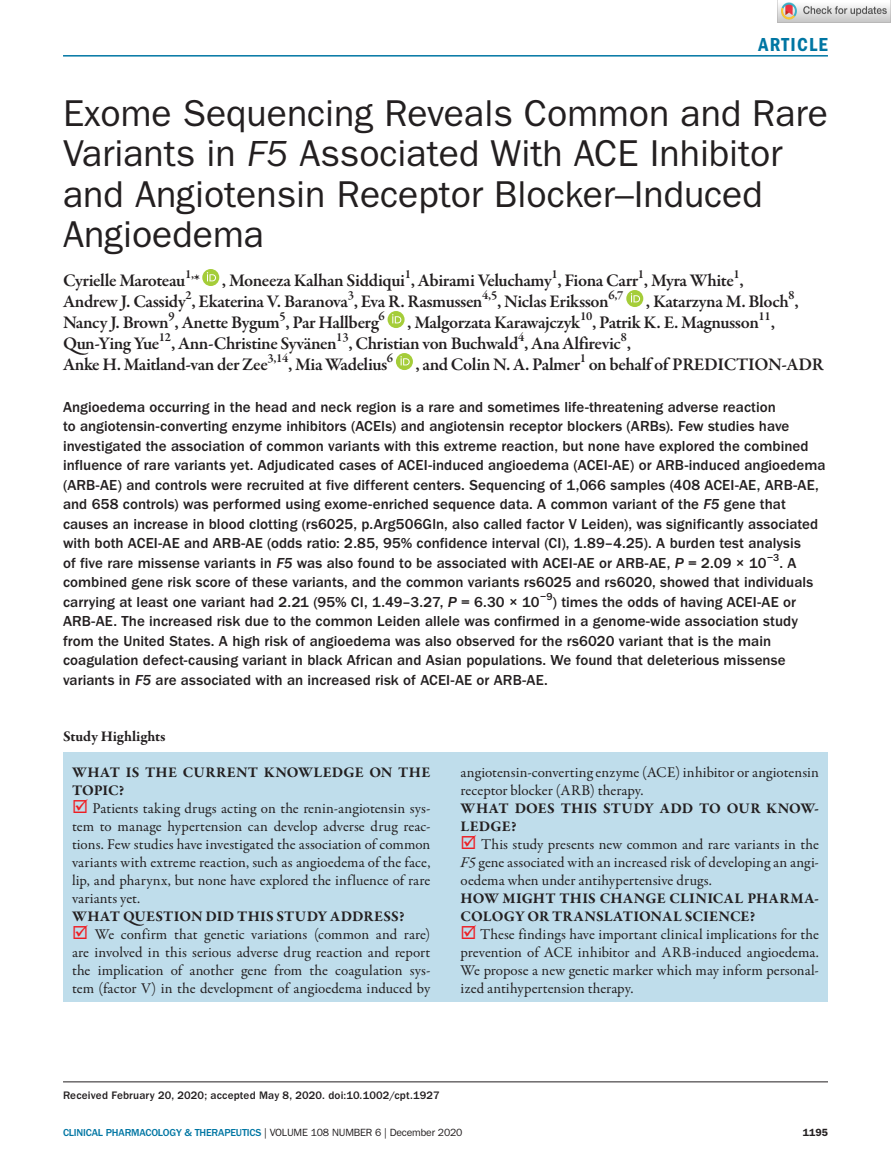
<style>
.page{position:relative;width:891px;height:1175px;background:#fff}
.page>*{position:absolute;margin:0;border:0;box-sizing:border-box;transform-origin:0 0}
.t1{font:37.5px/40.5px "ITC Franklin Gothic Std";color:#231f20}
.t2{font:19.5px "ITC Franklin Gothic Std Dm Cd";letter-spacing:.065em;color:#0076a3}
.t3{font:600 18px/21px "Garamond Premr Pro";letter-spacing:-.02em;color:#231f20}
.t4{font:500 15px/19.5px "ITC Franklin Gothic Std";letter-spacing:.005em;color:#231f20}
.t5{font:15px/18px "Garamond Premr Pro";color:#231f20;text-align:justify}
.t6{font:700 15px/18px "Garamond Premr Pro";letter-spacing:.01em;color:#231f20}
.t7{font:500 11.25px "ITC Franklin Gothic Std";letter-spacing:.015em;color:#231f20}
.t8{font:500 10.5px "ITC Franklin Gothic Std";letter-spacing:-.015em;color:#0076a3}
.t9{font:600 10.5px "ITC Franklin Gothic Std";color:#231f20}
.t10{font:500 10.5px "ITC Franklin Gothic Std";color:#231f20}
.s1{font-style:italic}
.s2{font-family:"ITC Franklin Gothic Std Med It";font-weight:400}
.s3{color:#ee1d23}
.s4{font-weight:400;color:#231f20}
</style>
<div class="page">
<hr style="left:63px;top:55px;width:765px;height:2px;background:#0076a3">
<svg style="left:202px;top:269px;width:17px;height:17px"></svg>
<svg style="left:207px;top:272px;width:9px;height:9px"></svg>
<svg style="left:626px;top:290px;width:17px;height:17px"></svg>
<svg style="left:631px;top:293px;width:9px;height:9px"></svg>
<svg style="left:388px;top:311px;width:17px;height:17px"></svg>
<svg style="left:392px;top:314px;width:9px;height:9px"></svg>
<div style="left:396px;top:353px;width:17px;height:17px;background:#a5cd39;border-radius:50%"></div>
<svg style="left:400px;top:356px;width:10px;height:9px"></svg>
<div style="left:63px;top:717px;width:765px;height:285px;background:#bfddeb"></div>
<div style="left:51px;top:708px;width:780px;height:44px;background:#fff"></div>
<hr style="left:63px;top:1081px;width:765px;height:1px;background:#231f20">
<img style="left:777px;top:0;width:114px;height:22px">
<h2 class="t2" style="left:758px;top:33px;width:71px">ARTICLE</h2>
<h1 class="t1" style="left:63px;top:93px;width:767px">Exome Sequencing Reveals Common and Rare Variants in <span class="s1">F5</span> Associated With ACE Inhibitor and Angiotensin Receptor Blocker–Induced Angioedema</h1>
<p class="t3" style="left:63px;top:270px;width:762px">Cyrielle Maroteau<sup>1,</sup>* , Moneeza Kalhan Siddiqui<sup>1</sup>, Abirami Veluchamy<sup>1</sup>, Fiona Carr<sup>1</sup>, Myra White<sup>1</sup>,<br>Andrew J. Cassidy<sup>2</sup>, Ekaterina V. Baranova<sup>3</sup>, Eva R. Rasmussen<sup>4,5</sup>, Niclas Eriksson<sup>6,7</sup> , Katarzyna M. Bloch<sup>8</sup>, Nancy J. Brown<sup>9</sup>, Anette Bygum<sup>5</sup>, Par Hallberg<sup>6</sup> , Malgorzata Karawajczyk<sup>10</sup>, Patrik K. E. Magnusson<sup>11</sup>, Qun-Ying Yue<sup>12</sup>, Ann-Christine Syvänen<sup>13</sup>, Christian von Buchwald<sup>4</sup>, Ana Alfirevic<sup>8</sup>,<br>Anke H. Maitland-van der Zee<sup>3,14</sup>, Mia Wadelius<sup>6</sup> , and Colin N. A. Palmer<sup>1</sup> on behalf of PREDICTION-ADR</p>
<p class="t4" style="left:63px;top:397px;width:764px">Angioedema occurring in the head and neck region is a rare and sometimes life-threatening adverse reaction<br>to angiotensin-converting enzyme inhibitors (ACEIs) and angiotensin receptor blockers (ARBs). Few studies have investigated the association of common variants with this extreme reaction, but none have explored the combined influence of rare variants yet. Adjudicated cases of ACEI-induced angioedema (ACEI-AE) or ARB-induced angioedema (ARB-AE) and controls were recruited at five different centers. Sequencing of 1,066 samples (408 ACEI-AE, ARB-AE, and 658 controls) was performed using exome-enriched sequence data. A common variant of the <span class="s2">F5</span> gene that causes an increase in blood clotting (rs6025, p.Arg506Gln, also called factor V Leiden), was significantly associated with both ACEI-AE and ARB-AE (odds ratio: 2.85, 95% confidence interval (CI), 1.89–4.25). A burden test analysis<br>of five rare missense variants in <span class="s2">F5</span> was also found to be associated with ACEI-AE or ARB-AE, <span class="s2">P</span> = 2.09 × 10<sup>−3</sup>. A combined gene risk score of these variants, and the common variants rs6025 and rs6020, showed that individuals carrying at least one variant had 2.21 (95% CI, 1.49–3.27, <span class="s2">P</span> = 6.30 × 10</p>
<p class="t10" style="left:540px;top:590px;width:14px">−9</p>
<p class="t4" style="left:63px;top:592px;width:736px;text-indent:489px">) times the odds of having ACEI-AE or ARB-AE. The increased risk due to the common Leiden allele was confirmed in a genome-wide association study from the United States. A high risk of angioedema was also observed for the rs6020 variant that is the main coagulation defect-causing variant in black African and Asian populations. We found that deleterious missense variants in <span class="s2">F5</span> are associated with an increased risk of ACEI-AE or ARB-AE.</p>
<p class="t6" style="left:63px;top:727px;width:104px">Study Highlights</p>
<p class="t6" style="left:72px;top:763px;width:360px">WHAT IS THE CURRENT KNOWLEDGE ON THE<br>TOPIC?</p>
<p class="t5" style="left:72px;top:799px;width:360px"><span class="s3">☑</span> Patients taking drugs acting on the renin-angiotensin sys&shy;tem to manage hypertension can develop adverse drug reac&shy;tions. Few studies have investigated the association of common variants with extreme reaction, such as angioedema of the face, lip, and pharynx, but none have explored the influence of rare variants yet.</p>
<p class="t6" style="left:72px;top:907px;width:334px">WHAT QUESTION DID THIS STUDY ADDRESS?</p>
<p class="t5" style="left:72px;top:925px;width:360px"><span class="s3">☑</span> We confirm that genetic variations (common and rare) are involved in this serious adverse drug reaction and report the implication of another gene from the coagulation sys&shy;tem (factor V) in the development of angioedema induced by</p>
<p class="t5" style="left:461px;top:763px;width:360px">angiotensin-converting enzyme (ACE) inhibitor or angiotensin receptor blocker (ARB) therapy.</p>
<p class="t6" style="left:461px;top:799px;width:360px">WHAT DOES THIS STUDY ADD TO OUR KNOW-<br>LEDGE?</p>
<p class="t5" style="left:461px;top:835px;width:360px"><span class="s3">☑</span> This study presents new common and rare variants in the <span class="s1">F5</span> gene associated with an increased risk of developing an angi&shy;oedema when under antihypertensive drugs.</p>
<p class="t6" style="left:461px;top:889px;width:360px">HOW MIGHT THIS CHANGE CLINICAL PHARMA-<br>COLOGY OR TRANSLATIONAL SCIENCE?</p>
<p class="t5" style="left:461px;top:925px;width:360px"><span class="s3">☑</span> These findings have important clinical implications for the prevention of ACE inhibitor and ARB-induced angioedema.<br>We propose a new genetic marker which may inform personal&shy;ized antihypertension therapy.</p>
<p class="t7" style="left:63px;top:1088px;width:378px">Received February 20, 2020; accepted May 8, 2020. doi:10.1002/cpt.1927</p>
<p class="t8" style="left:63px;top:1126px;width:401px">CLINICAL PHARMACOLOGY &amp; THERAPEUTICS <span class="s4">| VOLUME 108 NUMBER 6 | December 2020</span></p>
<p class="t9" style="left:803px;top:1125px;width:27px">1195</p>
</div>
